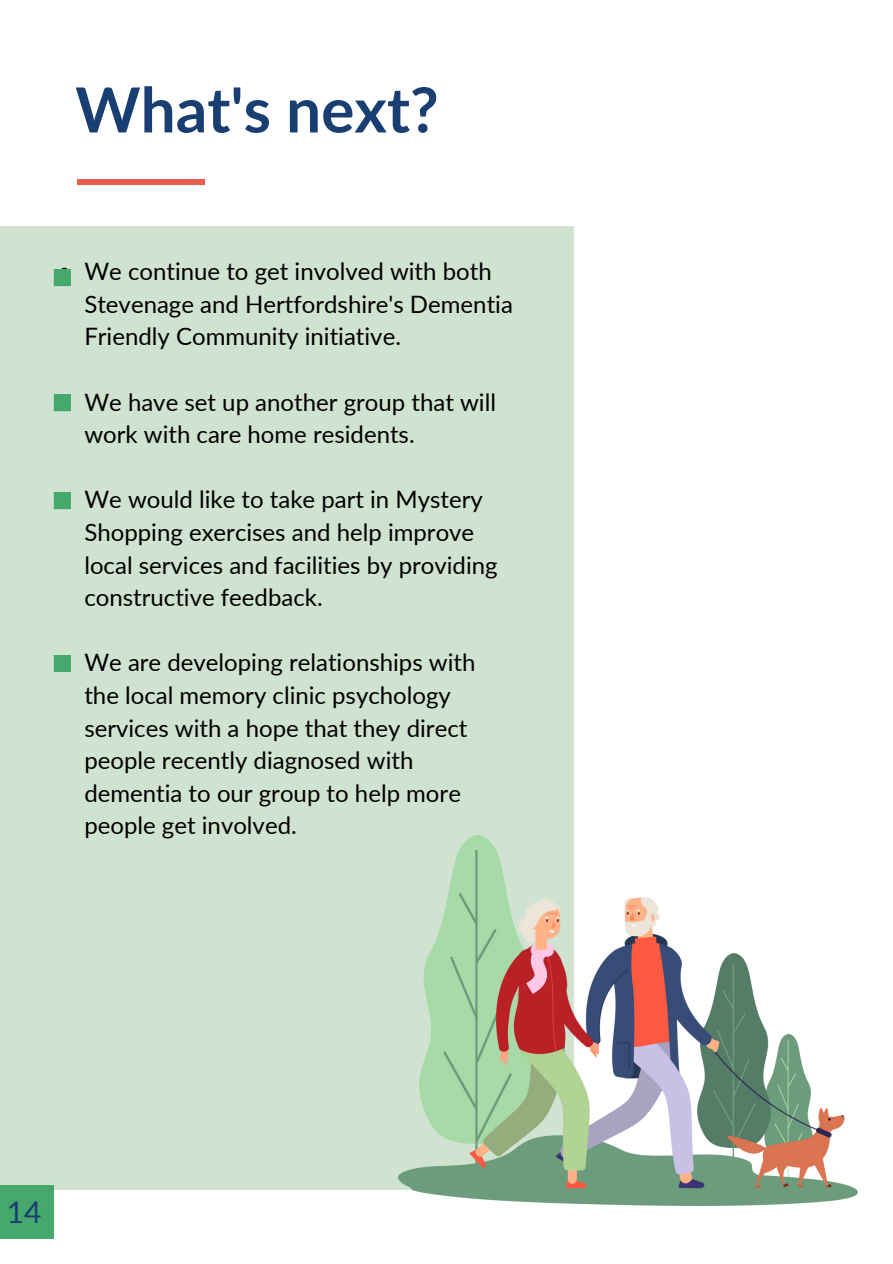
<style>
.page{position:relative;width:893px;height:1264px;background:#fff}
.page>*{position:absolute;margin:0;border:0;box-sizing:border-box;transform-origin:0 0}
.t1{font:700 62.25px "Lato";color:#193e72}
.t2{font:30px "Lato";color:#193e72}
.t3{font:24px/32.5px "Lato";color:#000}
</style>
<div class="page">
<div style="left:78px;top:179px;width:127px;height:6px;background:#ea5d4e"></div>
<div style="left:0;top:226px;width:573px;height:963px;background:#cfe3d0"></div>
<img style="left:398px;top:836px;width:459px;height:369px">
<div style="left:0;top:1185px;width:54px;height:53px;background:#46a86c"></div>
<svg style="left:54px;top:268px;width:17px;height:18px"></svg>
<svg style="left:54px;top:394px;width:17px;height:17px"></svg>
<svg style="left:54px;top:492px;width:17px;height:17px"></svg>
<svg style="left:54px;top:655px;width:17px;height:17px"></svg>
<p class="t1" style="left:75px;top:71px;width:365px">What's next?</p>
<p class="t3" style="left:84px;top:254px;width:430px">We continue to get involved with both<br>Stevenage and Hertfordshire's Dementia<br>Friendly Community initiative.</p>
<p class="t3" style="left:84px;top:385px;width:413px">We have set up another group that will work with care home residents.</p>
<p class="t3" style="left:84px;top:483px;width:415px">We would like to take part in Mystery Shopping exercises and help improve local services and facilities by providing constructive feedback.</p>
<p class="t3" style="left:84px;top:646px;width:392px">We are developing relationships with the local memory clinic psychology services with a hope that they direct people recently diagnosed with dementia to our group to help more people get involved.</p>
<p class="t2" style="left:7px;top:1193px;width:36px">14</p>
</div>
